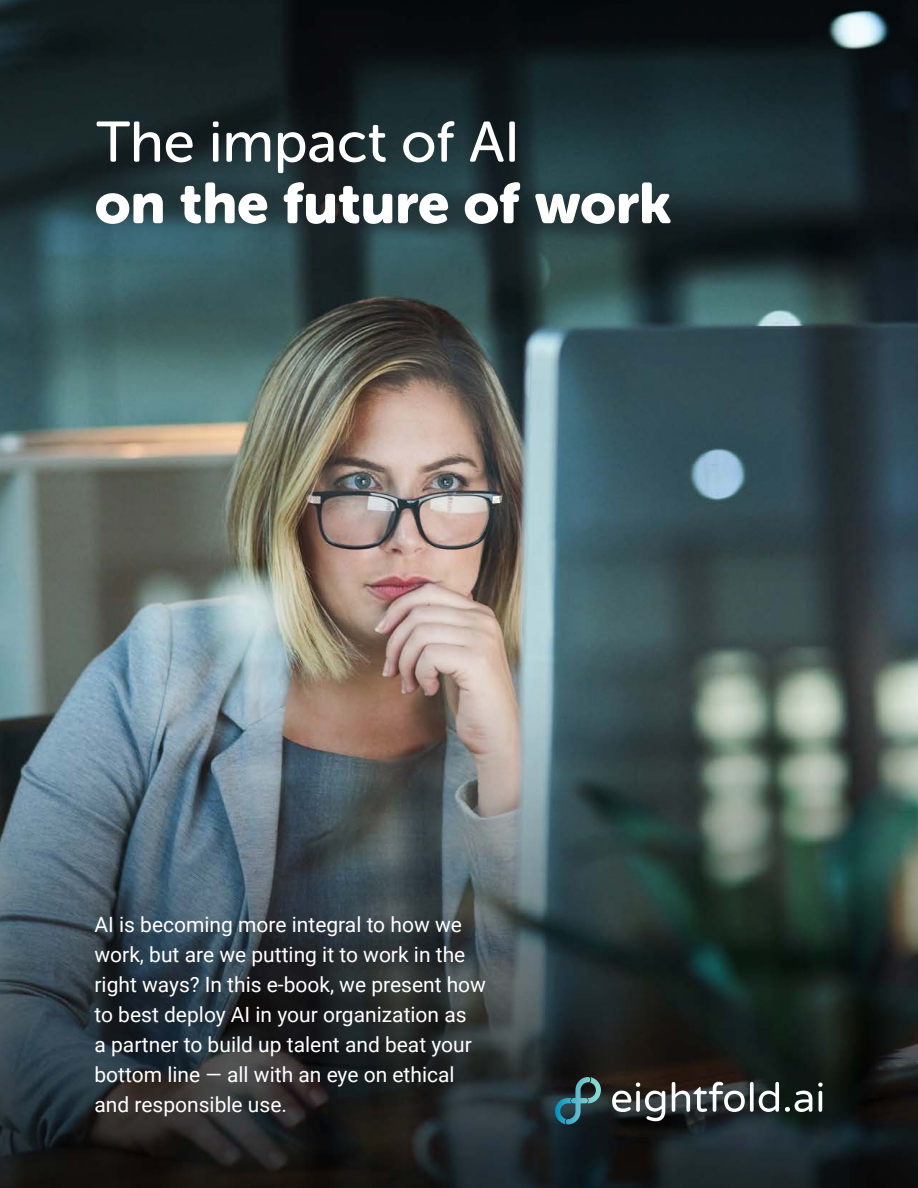
<style>
.page{position:relative;width:918px;height:1188px;background:#fff}
.page>*{position:absolute;margin:0;border:0;box-sizing:border-box;transform-origin:0 0}
.Body{font:57px "Museo Sans Rounded 900";color:#fff}
.Body-2{font:57px "Museo Sans Rounded 500";color:#fff}
.Chapter_subhead{font:21px/30px "Roboto";color:#fff}
</style>
<div class="page">
<img style="left:0;top:0;width:918px;height:1188px">
<svg style="left:612px;top:1082px;width:211px;height:39px"></svg>
<svg style="left:555px;top:1077px;width:47px;height:47px;background:#2f5159"></svg>
<p class="Body-2" style="left:96px;top:111px;width:425px">The impact of AI</p>
<p class="Body" style="left:95px;top:171px;width:578px">on the future of work</p>
<p class="Chapter_subhead" style="left:94px;top:908px;width:393px">AI is becoming more integral to how we work, but are we putting it to work in the right ways? In this e-book, we present how to best deploy AI in your organization as<br>a partner to build up talent and beat your bottom line — all with an eye on ethical and responsible use.</p>
</div>
